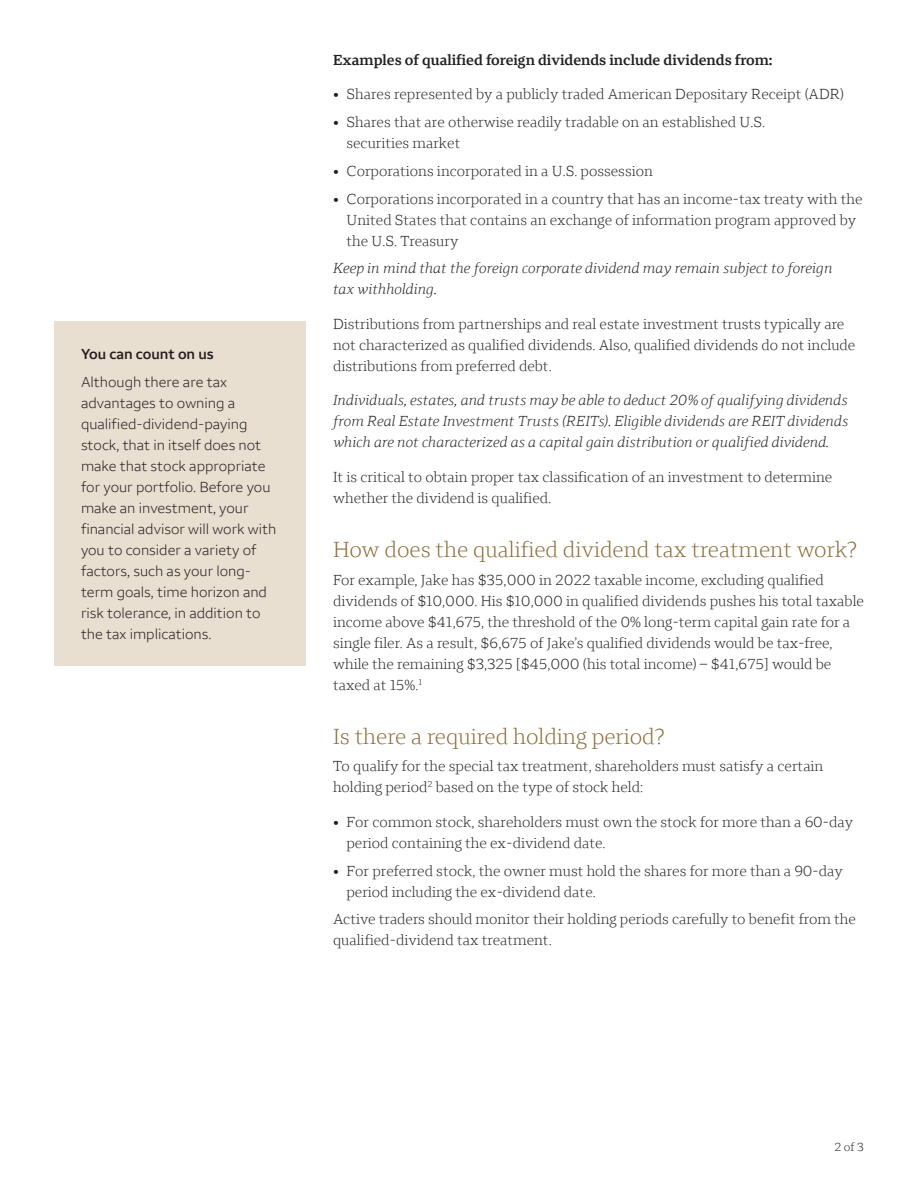
<style>
.page{position:relative;width:918px;height:1188px;background:#fff}
.page>*{position:absolute;margin:0;border:0;box-sizing:border-box;transform-origin:0 0}
.t1{font:300 22.5px "Wells Fargo Serif";color:#896a32}
.t2{font:300 15px/21px "Wells Fargo Serif";color:#231f20}
.t3{font:300 15px/21px "Wells Fargo Sans";color:#231f20}
.t4{font:italic 300 15px/21px "Wells Fargo Serif";color:#231f20}
.t5{font:600 15px "Wells Fargo Serif";color:#231f20}
.t6{font:600 15px "Wells Fargo Sans";color:#231f20}
.t7{font:300 12px "Wells Fargo Serif";color:#231f20}
.s1{font-family:"Wells Fargo Sans";font-weight:400}
</style>
<div class="page">
<div style="left:54px;top:321px;width:252px;height:345px;background:#e8dfd1"></div>
<p class="t6" style="left:81px;top:345px;width:134px">You can count on us</p>
<p class="t3" style="left:81px;top:371px;width:197px">Although there are tax advantages to owning a qualified-dividend-paying stock, that in itself does not make that stock appropriate for your portfolio. Before you make an investment, your financial advisor will work with you to consider a variety of factors, such as your long&shy;term goals, time horizon and risk tolerance, in addition to the tax implications.</p>
<h3 class="t5" style="left:333px;top:50px;width:441px">Examples of qualified foreign dividends include dividends from:</h3>
<p class="t2" style="left:333px;top:84px;width:512px"><span class="s1">•</span> Shares represented by a publicly traded American Depositary Receipt (ADR)</p>
<p class="t2" style="left:346px;top:111px;width:420px;text-indent:-14px"><span class="s1">•</span> Shares that are otherwise readily tradable on an established U.S. securities market</p>
<p class="t2" style="left:333px;top:160px;width:321px"><span class="s1">•</span> Corporations incorporated in a U.S. possession</p>
<p class="t2" style="left:346px;top:188px;width:518px;text-indent:-14px"><span class="s1">•</span> Corporations incorporated in a country that has an income-tax treaty with the<br>United States that contains an exchange of information program approved by the U.S. Treasury</p>
<p class="t4" style="left:333px;top:258px;width:501px">Keep in mind that the foreign corporate dividend may remain subject to foreign tax withholding.</p>
<p class="t2" style="left:333px;top:313px;width:524px">Distributions from partnerships and real estate investment trusts typically are not characterized as qualified dividends. Also, qualified dividends do not include distributions from preferred debt.</p>
<p class="t4" style="left:333px;top:390px;width:517px;text-align:justify">Individuals, estates, and trusts may be able to deduct 20% of qualifying dividends from Real Estate Investment Trusts (REITs). Eligible dividends are REIT dividends which are not characterized as a capital gain distribution or qualified dividend.</p>
<p class="t2" style="left:333px;top:466px;width:501px">It is critical to obtain proper tax classification of an investment to determine whether the dividend is qualified.</p>
<h2 class="t1" style="left:333px;top:536px;width:526px">How does the qualified dividend tax treatment work?</h2>
<p class="t2" style="left:333px;top:569px;width:533px">For example, Jake has $35,000 in 2022 taxable income, excluding qualified dividends of $10,000. His $10,000 in qualified dividends pushes his total taxable income above $41,675, the threshold of the 0% long-term capital gain rate for a single filer. As a result, $6,675 of Jake’s qualified dividends would be tax-free, while the remaining $3,325 [$45,000 (his total income) – $41,675] would be taxed at 15%.<sup>1</sup></p>
<h2 class="t1" style="left:333px;top:723px;width:333px">Is there a required holding period?</h2>
<p class="t2" style="left:333px;top:756px;width:492px">To qualify for the special tax treatment, shareholders must satisfy a certain holding period<sup>2</sup> based on the type of stock held:</p>
<p class="t2" style="left:347px;top:811px;width:508px;text-indent:-14px"><span class="s1">•</span> For common stock, shareholders must own the stock for more than a 60-day period containing the ex-dividend date.</p>
<p class="t2" style="left:347px;top:860px;width:498px;text-indent:-14px"><span class="s1">•</span> For preferred stock, the owner must hold the shares for more than a 90-day period including the ex-dividend date.</p>
<p class="t2" style="left:333px;top:909px;width:525px">Active traders should monitor their holding periods carefully to benefit from the qualified-dividend tax treatment.</p>
<p class="t7" style="left:834px;top:1140px;width:31px">2 of 3</p>
</div>
